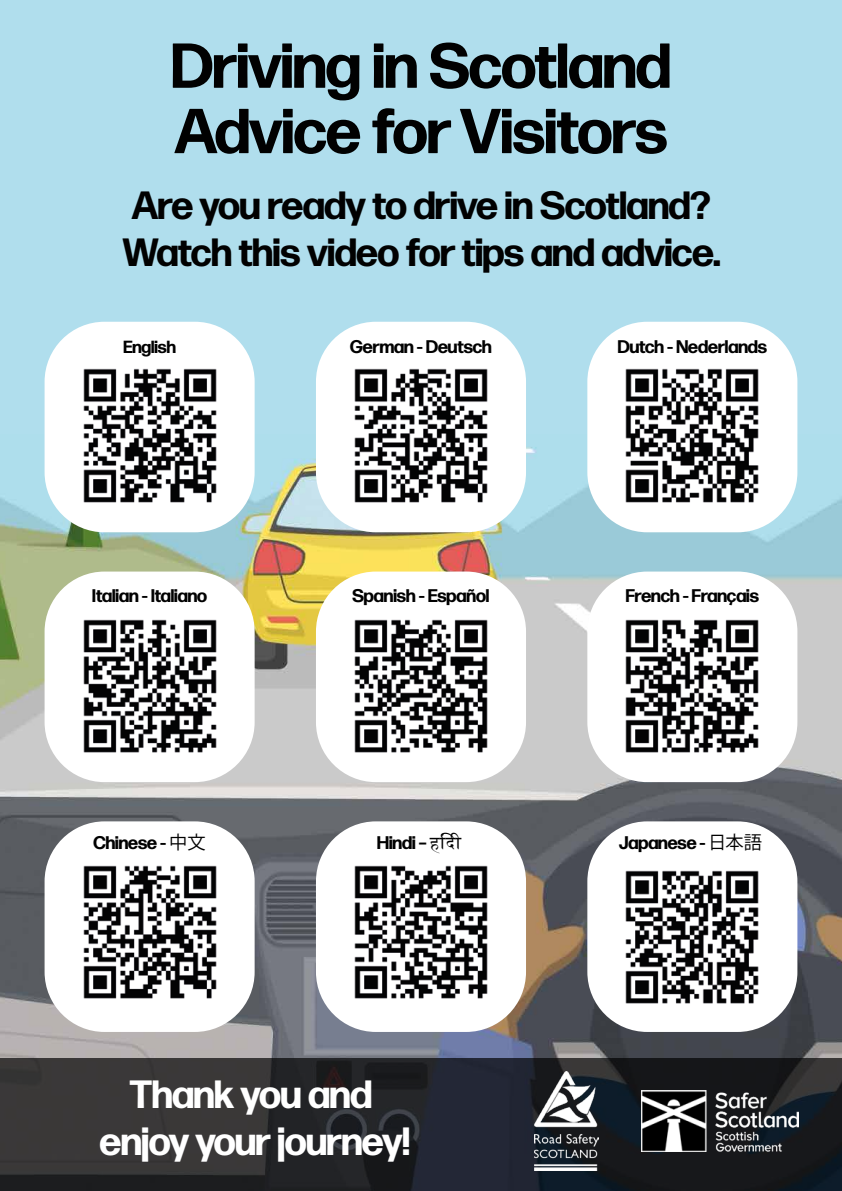
<style>
.page{position:relative;width:842px;height:1191px;background:#fff}
.page>*{position:absolute;margin:0;border:0;box-sizing:border-box;transform-origin:0 0}
.t1{font:700 63.3px/65.3px "Forma DJR Banner";color:#010101}
.t2{font:700 39.4px/47.2px "Forma DJR Banner";color:#010101}
.t3{font:700 39.4px/47.2px "Forma DJR Banner";color:#fff;text-align:center}
.t4{font:700 18.3px "Forma DJR Banner";color:#010101}
.t5{font:700 17.6px "Forma DJR Banner";color:#010101}
.s1{font-family:"Koz Go Pr 6 N";font-weight:400}
.s2{font-family:"Arial Unicode MS";font-weight:400}
</style>
<div class="page">
<img style="left:0;top:434px;width:842px;height:623px">
<svg style="left:0;top:1057px;width:842px;height:134px;background:#27292d"></svg>
<div style="left:0;top:0;width:842px;height:434px;background:#b0deed"></div>
<div style="left:45px;top:322px;width:210px;height:210px;background:#fff;border-radius:60px"></div>
<div style="left:316px;top:322px;width:210px;height:210px;background:#fff;border-radius:60px"></div>
<div style="left:587px;top:322px;width:210px;height:210px;background:#fff;border-radius:60px"></div>
<div style="left:45px;top:571px;width:210px;height:211px;background:#fff;border-radius:60px"></div>
<div style="left:316px;top:571px;width:210px;height:211px;background:#fff;border-radius:60px"></div>
<div style="left:587px;top:571px;width:210px;height:211px;background:#fff;border-radius:60px"></div>
<div style="left:45px;top:821px;width:210px;height:211px;background:#fff;border-radius:60px"></div>
<div style="left:316px;top:821px;width:210px;height:211px;background:#fff;border-radius:60px"></div>
<div style="left:587px;top:821px;width:210px;height:211px;background:#fff;border-radius:60px"></div>
<img style="left:83px;top:368px;width:134px;height:135px">
<img style="left:83px;top:865px;width:134px;height:134px">
<img style="left:625px;top:619px;width:134px;height:134px">
<img style="left:625px;top:368px;width:134px;height:135px">
<img style="left:354px;top:368px;width:134px;height:135px">
<img style="left:354px;top:865px;width:134px;height:134px">
<img style="left:83px;top:619px;width:134px;height:134px">
<img style="left:625px;top:870px;width:134px;height:134px">
<img style="left:354px;top:619px;width:134px;height:134px">
<img style="left:534px;top:1071px;width:64px;height:99px">
<img style="left:642px;top:1091px;width:156px;height:60px">
<h1 class="t1" style="left:171px;top:32px;width:501px">Driving in Scotland<br>Advice forVisitors</h1>
<h2 class="t2" style="left:123px;top:181px;width:599px">Are you ready to drive in Scotland?<br>Watch this video for tips and advice.</h2>
<p class="t5" style="left:123px;top:336px;width:54px">English</p>
<p class="t4" style="left:350px;top:335px;width:143px">German - Deutsch</p>
<p class="t4" style="left:618px;top:335px;width:151px">Dutch - Nederlands</p>
<p class="t4" style="left:92px;top:584px;width:116px">Italian - Italiano</p>
<p class="t4" style="left:353px;top:584px;width:138px">Spanish - Español</p>
<p class="t4" style="left:626px;top:584px;width:135px">French - Français</p>
<p class="t4" style="left:93px;top:831px;width:114px">Chinese - <span class="s1">中文</span></p>
<p class="t4" style="left:377px;top:831px;width:85px">Hindi – <span class="s2">हिदं ी</span></p>
<p class="t4" style="left:619px;top:831px;width:144px">Japanese - <span class="s1">日本語</span></p>
<h2 class="t3" style="left:100px;top:1069px;width:312px">Thank you and enjoy your journey!</h2>
</div>
